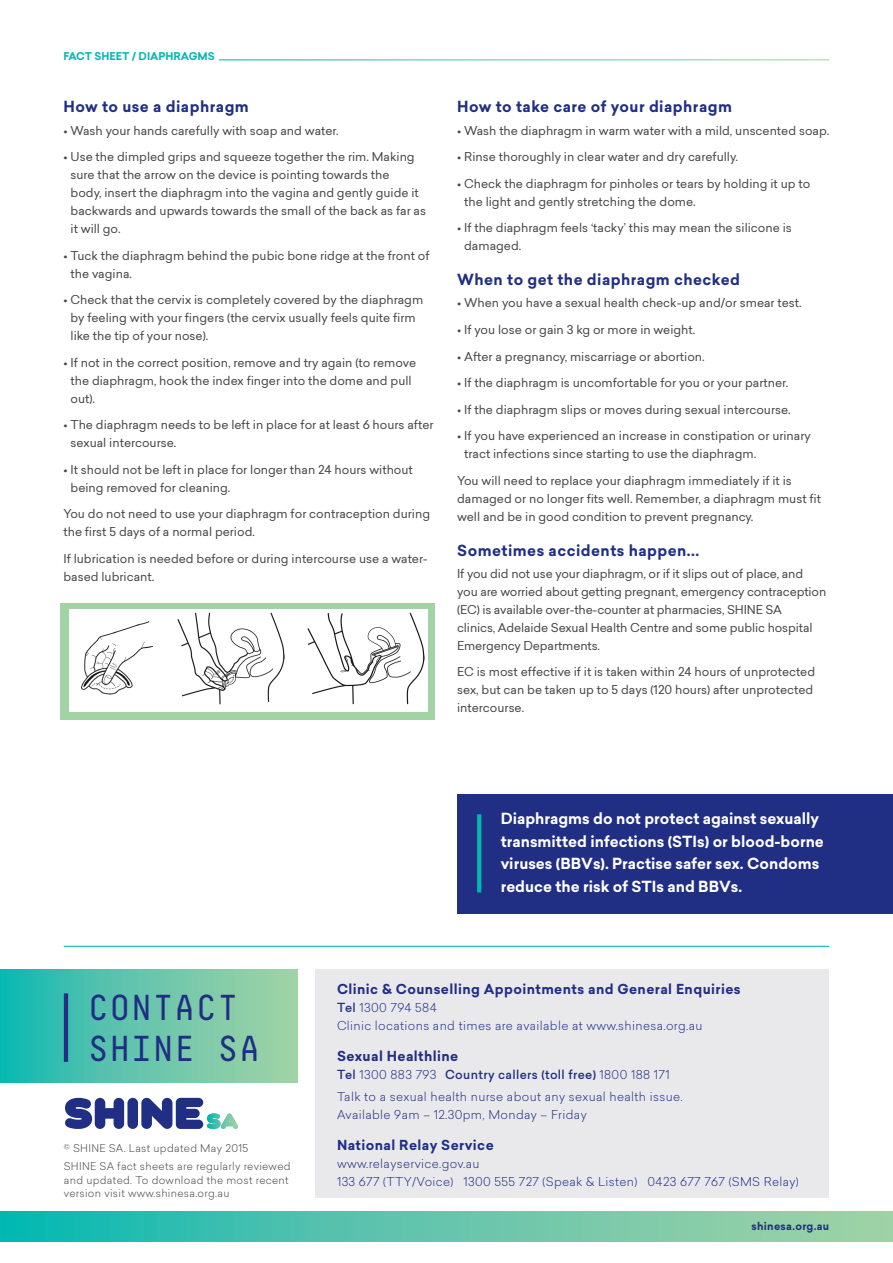
<style>
.page{position:relative;width:893px;height:1263px;background:#fff}
.page>*{position:absolute;margin:0;border:0;box-sizing:border-box;transform-origin:0 0}
._02_Page_Heading{font:36px/40.5px "Decima Mono";color:#202e84}
.t1{font:700 15px/22.5px "Sailec";color:#fff}
._09_Footer{font:700 15px "Sailec";letter-spacing:.03em;color:#202e84}
._09_Footer-2{font:700 13.5px "Sailec";letter-spacing:.03em;color:#202e84}
.t2{font:12px/18px "Sailec";color:#484648}
._09_Footer-3{font:300 12px/18px "Sailec";letter-spacing:.03em;color:#202e84}
._09_Footer-4{font:500 12px "Sailec";letter-spacing:.03em;color:#202e84}
._09_Footer-5{font:300 10.5px/13.5px "Sailec";letter-spacing:.03em;color:#484648}
._08_Header_Page_Numb{font:700 10.5px "Sailec";color:#00b8b2}
._09_Footer-6{font:700 10.5px "Sailec";letter-spacing:.03em;color:#202e84}
.s1{font-weight:500}
.s2{font-weight:300}
</style>
<div class="page">
<svg style="left:0;top:1211px;width:893px;height:31px"></svg>
<div style="left:60px;top:603px;width:375px;height:116px;background:#a1d3a5"></div>
<div style="left:457px;top:794px;width:436px;height:120px;background:#202e84"></div>
<svg style="left:477px;top:814px;width:4px;height:78px"></svg>
<div style="left:69px;top:609px;width:358px;height:103px;background:#fff"></div>
<img style="left:308px;top:612px;width:117px;height:93px">
<img style="left:178px;top:612px;width:107px;height:93px">
<img style="left:80px;top:621px;width:73px;height:74px">
<hr style="left:64px;top:946px;width:765px;height:1px;background:#00b8b2">
<svg style="left:0;top:969px;width:298px;height:113px"></svg>
<div style="left:315px;top:969px;width:514px;height:229px;background:#e9e9eb"></div>
<hr style="left:64px;top:993px;width:4px;height:69px;background:#202e84">
<div style="left:127px;top:1098px;width:11px;height:31px;background:#202e84;border-radius:5px"></div>
<svg style="left:65px;top:1098px;width:59px;height:31px"></svg>
<svg style="left:141px;top:1098px;width:97px;height:31px"></svg>
<p class="_08_Header_Page_Numb" style="left:64px;top:48px;width:153px">FACT SHEET / DIAPHRAGMS</p>
<p class="_09_Footer" style="left:64px;top:96px;width:187px">How to use a diaphragm</p>
<p class="t2" style="left:64px;top:121px;width:277px">• Wash your hands carefully with soap and water.</p>
<p class="t2" style="left:71px;top:148px;width:357px;text-indent:-7px">• Use the dimpled grips and squeeze together the rim. Making sure that the arrow on the device is pointing towards the<br>body, insert the diaphragm into the vagina and gently guide it backwards and upwards towards the small of the back as far as it will go.</p>
<p class="t2" style="left:71px;top:246px;width:361px;text-indent:-7px">• Tuck the diaphragm behind the pubic bone ridge at the front of the vagina.</p>
<p class="t2" style="left:71px;top:291px;width:354px;text-indent:-7px">• Check that the cervix is completely covered by the diaphragm by feeling with your fingers (the cervix usually feels quite firm like the tip of your nose).</p>
<p class="t2" style="left:71px;top:353px;width:347px;text-indent:-7px">• If not in the correct position, remove and try again (to remove the diaphragm, hook the index finger into the dome and pull out).</p>
<p class="t2" style="left:71px;top:416px;width:365px;text-indent:-7px">• The diaphragm needs to be left in place for at least 6 hours after sexual intercourse.</p>
<p class="t2" style="left:71px;top:460px;width:344px;text-indent:-7px">• It should not be left in place for longer than 24 hours without being removed for cleaning.</p>
<p class="t2" style="left:64px;top:505px;width:368px">You do not need to use your diaphragm for contraception during the first 5 days of a normal period.</p>
<p class="t2" style="left:64px;top:549px;width:366px">If lubrication is needed before or during intercourse use a water&shy;based lubricant.</p>
<p class="_09_Footer" style="left:457px;top:96px;width:276px">How to take care of your diaphragm</p>
<p class="t2" style="left:457px;top:121px;width:374px">• Wash the diaphragm in warm water with a mild, unscented soap.</p>
<p class="t2" style="left:457px;top:148px;width:282px">• Rinse thoroughly in clear water and dry carefully.</p>
<p class="t2" style="left:464px;top:174px;width:348px;text-indent:-7px">• Check the diaphragm for pinholes or tears by holding it up to the light and gently stretching the dome.</p>
<p class="t2" style="left:464px;top:219px;width:329px;text-indent:-7px">• If the diaphragm feels ‘tacky’ this may mean the silicone is damaged.</p>
<p class="_09_Footer" style="left:457px;top:269px;width:284px">When to get the diaphragm checked</p>
<p class="t2" style="left:457px;top:294px;width:346px">• When you have a sexual health check-up and/or smear test.</p>
<p class="t2" style="left:457px;top:320px;width:240px">• If you lose or gain 3 kg or more in weight.</p>
<p class="t2" style="left:457px;top:347px;width:249px">• After a pregnancy, miscarriage or abortion.</p>
<p class="t2" style="left:457px;top:373px;width:333px">• If the diaphragm is uncomfortable for you or your partner.</p>
<p class="t2" style="left:457px;top:400px;width:335px">• If the diaphragm slips or moves during sexual intercourse.</p>
<p class="t2" style="left:464px;top:426px;width:348px;text-indent:-7px">• If you have experienced an increase in constipation or urinary tract infections since starting to use the diaphragm.</p>
<p class="t2" style="left:457px;top:471px;width:365px">You will need to replace your diaphragm immediately if it is damaged or no longer fits well. Remember, a diaphragm must fit well and be in good condition to prevent pregnancy.</p>
<p class="_09_Footer" style="left:457px;top:539px;width:244px">Sometimes accidents happen...</p>
<p class="t2" style="left:457px;top:564px;width:371px">If you did not use your diaphragm, or if it slips out of place, and you are worried about getting pregnant, emergency contraception (EC) is available over-the-counter at pharmacies, SHINE SA<br>clinics, Adelaide Sexual Health Centre and some public hospital Emergency Departments.</p>
<p class="t2" style="left:457px;top:663px;width:360px">EC is most effective if it is taken within 24 hours of unprotected sex, but can be taken up to 5 days (120 hours) after unprotected intercourse.</p>
<p class="t1" style="left:501px;top:808px;width:325px">Diaphragms do not protect against sexually transmitted infections (STIs) or blood-borne viruses (BBVs). Practise safer sex. Condoms reduce the risk of STIs and BBVs.</p>
<p class="_02_Page_Heading" style="left:88px;top:987px;width:174px">CONTACT<br>SHINE SA</p>
<p class="_09_Footer-5" style="left:64px;top:1141px;width:186px">© SHINE SA. Last updated May 2015</p>
<p class="_09_Footer-5" style="left:64px;top:1159px;width:228px">SHINE SA fact sheets are regularly reviewed and updated. To download the most recent version visit www.shinesa.org.au</p>
<p class="_09_Footer-2" style="left:337px;top:979px;width:405px">Clinic &amp; Counselling Appointments and General Enquiries</p>
<p class="_09_Footer-3" style="left:337px;top:998px;width:367px"><span class="s1">Tel</span> 1300 794 584<br>Clinic locations and times are available at www.shinesa.org.au</p>
<p class="_09_Footer-2" style="left:337px;top:1046px;width:123px">Sexual Healthline</p>
<p class="_09_Footer-4" style="left:337px;top:1066px;width:334px">Tel <span class="s2">1300 883 793</span> Country callers (toll free) <span class="s2">1800 188 171</span></p>
<p class="_09_Footer-3" style="left:337px;top:1087px;width:347px">Talk to a sexual health nurse about any sexual health issue.<br>Available 9am – 12.30pm, Monday – Friday</p>
<p class="_09_Footer-2" style="left:337px;top:1135px;width:158px">National Relay Service</p>
<p class="_09_Footer-3" style="left:337px;top:1154px;width:463px">www.relayservice.gov.au<br>133 677 (TTY/Voice) 1300 555 727 (Speak &amp; Listen) 0423 677 767 (SMS Relay)</p>
<p class="_09_Footer-6" style="left:751px;top:1218px;width:79px">shinesa.org.au</p>
</div>
